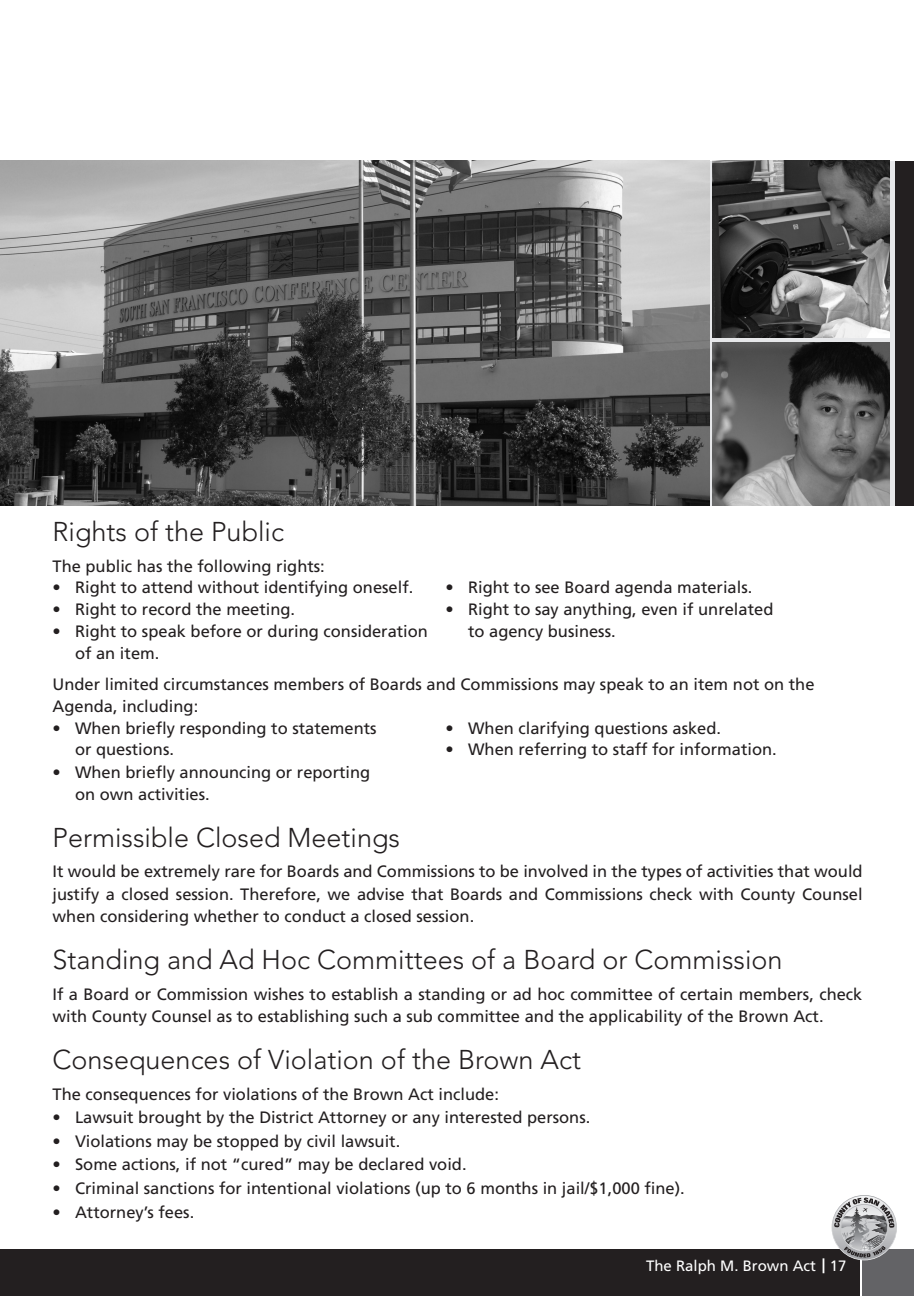
<style>
.page{position:relative;width:914px;height:1296px;background:#fff}
.page>*{position:absolute;margin:0;border:0;box-sizing:border-box;transform-origin:0 0}
.subhead2{font:300 27px "Avenir";color:#231f20}
.Bullets{font:16.5px/22.5px "Frutiger";color:#231f20}
.Body{font:16.5px/22.5px "Frutiger";color:#231f20;text-align:justify}
.Bullets_Lead{font:16.5px/22.5px "Frutiger";color:#231f20}
.t1{font:15px "Frutiger";color:#fff}
.s1{font-size:19.5px}
</style>
<div class="page">
<div style="left:0;top:1249px;width:860px;height:47px;background:#231f20"></div>
<div style="left:863px;top:1249px;width:51px;height:47px;background:#636366"></div>
<svg style="left:832px;top:1195px;width:65px;height:65px"></svg>
<img style="left:0;top:161px;width:709px;height:345px">
<img style="left:713px;top:342px;width:177px;height:164px">
<img style="left:713px;top:161px;width:177px;height:176px">
<div style="left:895px;top:161px;width:19px;height:345px;background:#231f20"></div>
<p class="subhead2" style="left:53px;top:516px;width:233px">Rights of the Public</p>
<p class="Body" style="left:53px;top:555px;width:274px">The public has the following rights:</p>
<p class="Bullets" style="left:53px;top:576px;width:362px">• Right to attend without identifying oneself.</p>
<p class="Bullets" style="left:446px;top:576px;width:308px">• Right to see Board agenda materials.</p>
<p class="Bullets" style="left:53px;top:598px;width:244px">• Right to record the meeting.</p>
<p class="Bullets" style="left:446px;top:598px;width:329px">• Right to say anything, even if unrelated</p>
<p class="Bullets" style="left:53px;top:620px;width:377px">• Right to speak before or during consideration</p>
<p class="Bullets" style="left:468px;top:620px;width:149px">to agency business.</p>
<p class="Bullets" style="left:75px;top:642px;width:86px">of an item.</p>
<p class="Bullets_Lead" style="left:53px;top:672px;width:763px">Under limited circumstances members of Boards and Commissions may speak to an item not on the<br>Agenda, including:</p>
<p class="Bullets" style="left:53px;top:717px;width:326px">• When briefly responding to statements</p>
<p class="Bullets" style="left:446px;top:717px;width:277px">• When clarifying questions asked.</p>
<p class="Bullets" style="left:75px;top:738px;width:101px">or questions.</p>
<p class="Bullets" style="left:446px;top:738px;width:333px">• When referring to staff for information.</p>
<p class="Bullets" style="left:75px;top:760px;width:297px;text-indent:-22px">• When briefly announcing or reporting on own activities.</p>
<p class="subhead2" style="left:53px;top:822px;width:349px">Permissible Closed Meetings</p>
<p class="Body" style="left:53px;top:860px;width:812px">It would be extremely rare for Boards and Commissions to be involved in the types of activities that would justify a closed session. Therefore, we advise that Boards and Commissions check with County Counsel when considering whether to conduct a closed session.</p>
<p class="subhead2" style="left:53px;top:944px;width:731px">Standing and Ad Hoc Committees of a Board or Commission</p>
<p class="Body" style="left:53px;top:983px;width:811px">If a Board or Commission wishes to establish a standing or ad hoc committee of certain members, check with County Counsel as to establishing such a sub committee and the applicability of the Brown Act.</p>
<p class="subhead2" style="left:53px;top:1044px;width:530px">Consequences of Violation of the Brown Act</p>
<p class="Bullets" style="left:53px;top:1082px;width:448px">The consequences for violations of the Brown Act include:</p>
<p class="Bullets" style="left:53px;top:1106px;width:539px">• Lawsuit brought by the District Attorney or any interested persons.</p>
<p class="Bullets" style="left:53px;top:1130px;width:349px">• Violations may be stopped by civil lawsuit.</p>
<p class="Bullets" style="left:53px;top:1153px;width:416px">• Some actions, if not “cured” may be declared void.</p>
<p class="Bullets" style="left:53px;top:1177px;width:634px">• Criminal sanctions for intentional violations (up to 6 months in jail/$1,000 fine).</p>
<p class="Bullets" style="left:53px;top:1200px;width:143px">• Attorney’s fees.</p>
<p class="t1" style="left:646px;top:1257px;width:202px">The Ralph M. Brown Act <span class="s1">|</span> 17</p>
</div>
